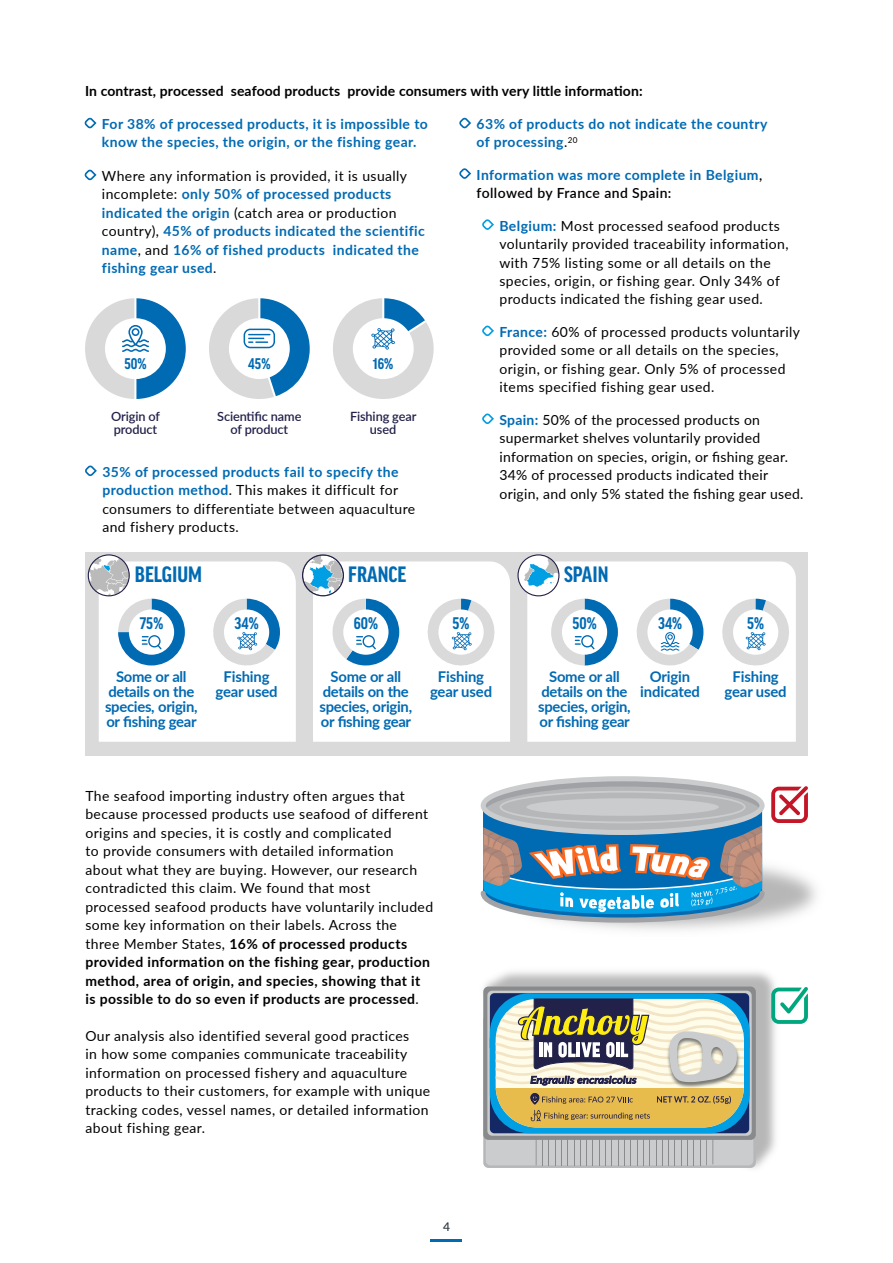
<style>
.page{position:relative;width:893px;height:1263px;background:#fff}
.page>*{position:absolute;margin:0;border:0;box-sizing:border-box;transform-origin:0 0}
.t1{font:700 condensed 23.7px "Good Headline Pro";color:#006ab3}
.t2{font:700 condensed 18px "Good Headline Pro";letter-spacing:.005em;color:#006ab3}
.t3{font:700 condensed 16.5px "Good Headline Pro";color:#006ab3}
.t4{font:700 14.85px/14.9px "Lato";letter-spacing:-.02em;color:#006ab3;text-align:center}
.t5{font:13.95px/18.5px "Lato";letter-spacing:.03em;color:#000}
.t6{font:700 13.95px/18.5px "Lato";letter-spacing:.03em;color:#006ab3}
.t7{font:700 13.95px "Lato";letter-spacing:.01em;color:#000}
.t8{font:600 12.75px/13.5px "Lato";letter-spacing:-.01em;color:#22214a;text-align:center}
.t9{font:600 12px "Lato";color:#343c46}
.s1{font-weight:600;color:#000}
.s2{font-weight:700;color:#006ab3}
.s3{font-weight:400;color:#000}
.s4{font-family:"Aaux Pro Ultra";font-weight:400;font-size:26.25px;color:#000}
.s5{font-weight:700}
</style>
<div class="page">
<hr style="left:431px;top:1240px;width:31px;height:2px;background:#006ab3">
<svg style="left:84px;top:117px;width:13px;height:11px"></svg>
<svg style="left:459px;top:168px;width:12px;height:11px"></svg>
<svg style="left:482px;top:219px;width:12px;height:11px"></svg>
<svg style="left:482px;top:325px;width:12px;height:11px"></svg>
<svg style="left:482px;top:413px;width:12px;height:11px"></svg>
<svg style="left:84px;top:169px;width:13px;height:11px"></svg>
<svg style="left:85px;top:465px;width:12px;height:11px"></svg>
<svg style="left:459px;top:117px;width:12px;height:11px"></svg>
<svg style="left:85px;top:298px;width:101px;height:101px"></svg>
<svg style="left:209px;top:298px;width:101px;height:101px"></svg>
<div style="left:85px;top:552px;width:723px;height:204px;background:#dadada"></div>
<div style="left:527px;top:561px;width:269px;height:181px;background:#fff"></div>
<svg style="left:718px;top:599px;width:75px;height:70px"></svg>
<div style="left:518px;top:555px;width:41px;height:41px;background:#fff;border-radius:50%"></div>
<svg style="left:524px;top:556px;width:35px;height:31px"></svg>
<div style="left:517px;top:554px;width:42px;height:42px;border:1px solid #22214a;border-radius:50%"></div>
<svg style="left:303px;top:556px;width:207px;height:186px;background:#edf2f6"></svg>
<div style="left:303px;top:555px;width:40px;height:41px;border:1px solid #22214a;border-radius:50%"></div>
<div style="left:302px;top:554px;width:42px;height:42px;border:1px solid #22214a;border-radius:50%"></div>
<svg style="left:88px;top:556px;width:208px;height:186px;background:#eaf0f4"></svg>
<div style="left:88px;top:554px;width:42px;height:42px;border:1px solid #22214a;border-radius:50%"></div>
<svg style="left:551px;top:599px;width:67px;height:66px"></svg>
<svg style="left:632px;top:599px;width:71px;height:71px"></svg>
<svg style="left:481px;top:776px;width:284px;height:147px;background:#86a8bd"></svg>
<svg style="left:483px;top:1014px;width:273px;height:154px"></svg>
<div style="left:483px;top:986px;width:273px;height:154px;background:#898a8c;border-radius:5px"></div>
<svg style="left:487px;top:991px;width:265px;height:145px"></svg>
<img style="left:750px;top:1018px;width:2px;height:83px">
<svg style="left:490px;top:993px;width:260px;height:172px;background:#abb19d"></svg>
<svg style="left:771px;top:987px;width:37px;height:37px"></svg>
<svg style="left:771px;top:786px;width:37px;height:37px"></svg>
<svg style="left:333px;top:298px;width:101px;height:101px"></svg>
<p class="t7" style="left:85px;top:81px;width:559px">In contrast, processed seafood products provide consumers with very little information:</p>
<p class="t6" style="left:102px;top:114px;width:327px">For 38% of processed products, it is impossible to know the species, the origin, or the fishing gear.</p>
<p class="t6" style="left:477px;top:165px;width:287px">Information was more complete in Belgium<span class="s1">, followed by France and Spain:</span></p>
<p class="t5" style="left:499px;top:216px;width:291px"><span class="s2">Belgium:</span> Most processed seafood products voluntarily provided traceability information, with 75% listing some or all details on the species, origin, or fishing gear. Only 34% of products indicated the fishing gear used.</p>
<p class="t5" style="left:499px;top:322px;width:302px"><span class="s2">France:</span> 60% of processed products voluntarily provided some or all details on the species, origin, or fishing gear. Only 5% of processed items specified fishing gear used.</p>
<p class="t5" style="left:499px;top:410px;width:306px"><span class="s2">Spain:</span> 50% of the processed products on supermarket shelves voluntarily provided information on species, origin, or fishing gear.<br>34% of processed products indicated their origin, and only 5% stated the fishing gear used.</p>
<p class="t6" style="left:477px;top:114px;width:292px">63% of products do not indicate the country of processing<span class="s3">.</span><sup>20</sup></p>
<p class="t6" style="left:102px;top:166px;width:324px"><span class="s3">Where any information is provided, it is usually incomplete:</span> only 50% of processed products indicated the origin <span class="s3">(catch area or production country),</span> 45% of products indicated the scientific name<span class="s3">, and</span> 16% of fished products indicated the fishing gear used<span class="s3">.</span></p>
<p class="t3" style="left:124px;top:356px;width:24px">50%</p>
<p class="t3" style="left:248px;top:356px;width:24px">45%</p>
<p class="t3" style="left:373px;top:356px;width:22px">16%</p>
<p class="t8" style="left:111px;top:409px;width:50px;text-align:left">Origin of product</p>
<p class="t8" style="left:217px;top:409px;width:86px">Scientific name of product</p>
<p class="t8" style="left:350px;top:409px;width:68px">Fishing gear used</p>
<p class="t5" style="left:102px;top:462px;width:314px"><span class="s2">35% of processed products fail to specify the production method</span>. This makes it difficult for consumers to differentiate between aquaculture and fishery products.</p>
<h1 class="t1" style="left:135px;top:563px;width:69px">BELGIUM</h1>
<p class="t2" style="left:140px;top:615px;width:25px">75%</p>
<p class="t2" style="left:235px;top:615px;width:26px">34%</p>
<h1 class="t1" style="left:348px;top:563px;width:60px">FRANCE</h1>
<p class="t2" style="left:354px;top:615px;width:26px">60%</p>
<p class="t2" style="left:453px;top:615px;width:18px">5%</p>
<h1 class="t1" style="left:564px;top:563px;width:46px">SPAIN</h1>
<p class="t2" style="left:572px;top:615px;width:26px">50%</p>
<p class="t2" style="left:747px;top:615px;width:18px">5%</p>
<p class="t2" style="left:658px;top:615px;width:26px">34%</p>
<p class="t4" style="left:105px;top:669px;width:94px">Some or all details on the species, origin, or fishing gear</p>
<p class="t4" style="left:320px;top:669px;width:94px">Some or all details on the species, origin, or fishing gear</p>
<p class="t4" style="left:538px;top:669px;width:94px">Some or all details on the species, origin, or fishing gear</p>
<p class="t4" style="left:216px;top:669px;width:64px">Fishing gear used</p>
<p class="t4" style="left:430px;top:669px;width:64px">Fishing gear used</p>
<p class="t4" style="left:725px;top:669px;width:64px">Fishing gear used</p>
<p class="t4" style="left:530px;top:669px;width:171px;text-align:left;text-indent:120px">Origin<br><span class="s4">Wild Tuna</span>indicated</p>
<p class="t5" style="left:85px;top:786px;width:349px">The seafood importing industry often argues that because processed products use seafood of different origins and species, it is costly and complicated<br>to provide consumers with detailed information about what they are buying. However, our research contradicted this claim. We found that most processed seafood products have voluntarily included some key information on their labels. Across the three Member States, <span class="s5">16% of processed products provided information on the fishing gear, production method, area of origin, and species, showing that it is possible to do so even if products are processed</span>.</p>
<p class="t5" style="left:85px;top:1026px;width:346px">Our analysis also identified several good practices<br>in how some companies communicate traceability information on processed fishery and aquaculture products to their customers, for example with unique tracking codes, vessel names, or detailed information about fishing gear.</p>
<p class="t9" style="left:443px;top:1218px;width:8px">4</p>
</div>
